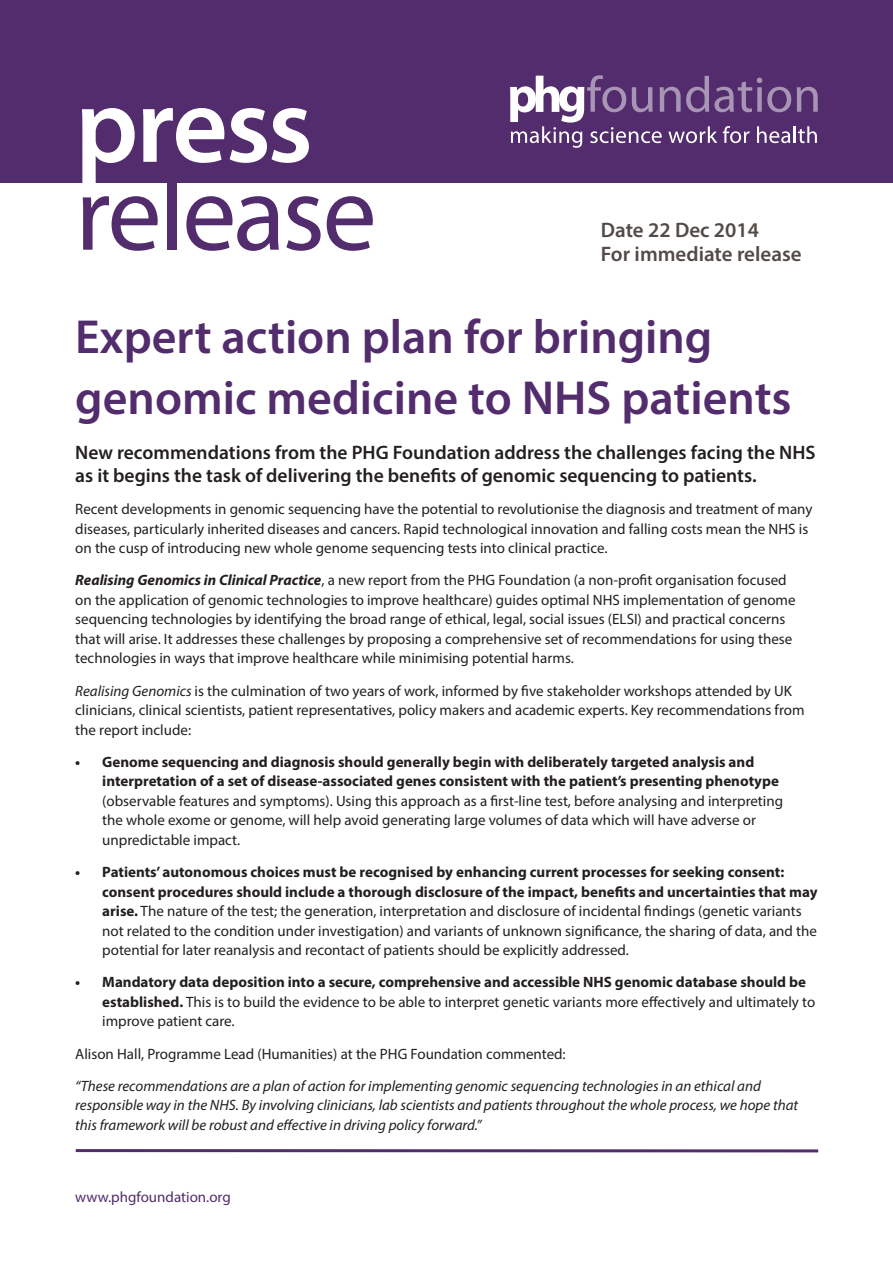
<style>
.page{position:relative;width:893px;height:1263px;background:#fff}
.page>*{position:absolute;margin:0;border:0;box-sizing:border-box;transform-origin:0 0}
.t1{font:108px "Myriad Pro";letter-spacing:-.025em;color:#522c6c}
.t2{font:600 108px "Myriad Pro";letter-spacing:-.02em;color:#fff}
.Heading_1{font:600 48px/61.5px "Myriad Pro";color:#522c6c}
.t3{font:600 21px "Myriad Pro";color:#524a47}
.Main_text_heading{font:600 19.5px/22.5px "Myriad Pro";color:#231f20}
.Main_text{font:15px/19.5px "Myriad Pro";color:#231f20}
.Main_text-2{font:italic 15px/19.5px "Myriad Pro";color:#231f20}
.t4{font:15px "Myriad Pro";color:#522c6c}
.s1{font-weight:700;font-style:italic}
.s2{font-style:italic}
.s3{font-weight:700}
</style>
<div class="page">
<hr style="left:76px;top:1149px;width:742px;height:3px;background:#522c6c">
<div style="left:0;top:0;width:893px;height:183px;background:#522c6c"></div>
<svg style="left:510px;top:75px;width:308px;height:73px"></svg>
<p class="t2" style="left:75px;top:57px;width:239px">press</p>
<p class="t1" style="left:75px;top:147px;width:303px">release</p>
<p class="t3" style="left:601px;top:216px;width:160px">Date 22 Dec 2014</p>
<p class="t3" style="left:601px;top:240px;width:202px">For immediate release</p>
<p class="Heading_1" style="left:75px;top:305px;width:718px">Expert action plan for bringing genomic medicine to NHS patients</p>
<p class="Main_text_heading" style="left:75px;top:441px;width:742px">New recommendations from the PHG Foundation address the challenges facing the NHS as it begins the task of delivering the benefits of genomic sequencing to patients.</p>
<p class="Main_text" style="left:75px;top:499px;width:739px">Recent developments in genomic sequencing have the potential to revolutionise the diagnosis and treatment of many diseases, particularly inherited diseases and cancers. Rapid technological innovation and falling costs mean the NHS is on the cusp of introducing new whole genome sequencing tests into clinical practice.</p>
<p class="Main_text" style="left:75px;top:570px;width:722px"><span class="s1">Realising Genomics in Clinical Practice</span>, a new report from the PHG Foundation (a non-profit organisation focused on the application of genomic technologies to improve healthcare) guides optimal NHS implementation of genome sequencing technologies by identifying the broad range of ethical, legal, social issues (ELSI) and practical concerns that will arise. It addresses these challenges by proposing a comprehensive set of recommendations for using these technologies in ways that improve healthcare while minimising potential harms.</p>
<p class="Main_text" style="left:75px;top:681px;width:731px"><span class="s2">Realising Genomics</span> is the culmination of two years of work, informed by five stakeholder workshops attended by UK clinicians, clinical scientists, patient representatives, policy makers and academic experts. Key recommendations from the report include:</p>
<p class="Main_text" style="left:102px;top:752px;width:682px;text-indent:-27px"><span class="s3">• Genome sequencing and diagnosis should generally begin with deliberately targeted analysis and interpretation of a set of disease-associated genes consistent with the patient’s presenting phenotype </span>(observable features and symptoms). Using this approach as a first-line test, before analysing and interpreting the whole exome or genome, will help avoid generating large volumes of data which will have adverse or unpredictable impact.</p>
<p class="Main_text" style="left:102px;top:862px;width:717px;text-indent:-27px"><span class="s3">• Patients’ autonomous choices must be recognised by enhancing current processes for seeking consent: consent procedures should include a thorough disclosure of the impact, benefits and uncertainties that may arise.</span> The nature of the test; the generation, interpretation and disclosure of incidental findings (genetic variants not related to the condition under investigation) and variants of unknown significance, the sharing of data, and the potential for later reanalysis and recontact of patients should be explicitly addressed.</p>
<p class="Main_text" style="left:102px;top:972px;width:714px;text-indent:-27px"><span class="s3">• Mandatory data deposition into a secure, comprehensive and accessible NHS genomic database should be established.</span> This is to build the evidence to be able to interpret genetic variants more effectively and ultimately to improve patient care.</p>
<p class="Main_text" style="left:75px;top:1044px;width:492px">Alison Hall, Programme Lead (Humanities) at the PHG Foundation commented:</p>
<p class="Main_text-2" style="left:75px;top:1076px;width:724px">“These recommendations are a plan of action for implementing genomic sequencing technologies in an ethical and responsible way in the NHS. By involving clinicians, lab scientists and patients throughout the whole process, we hope that this framework will be robust and effective in driving policy forward.”</p>
<p class="t4" style="left:75px;top:1188px;width:157px">www.phgfoundation.org</p>
</div>
